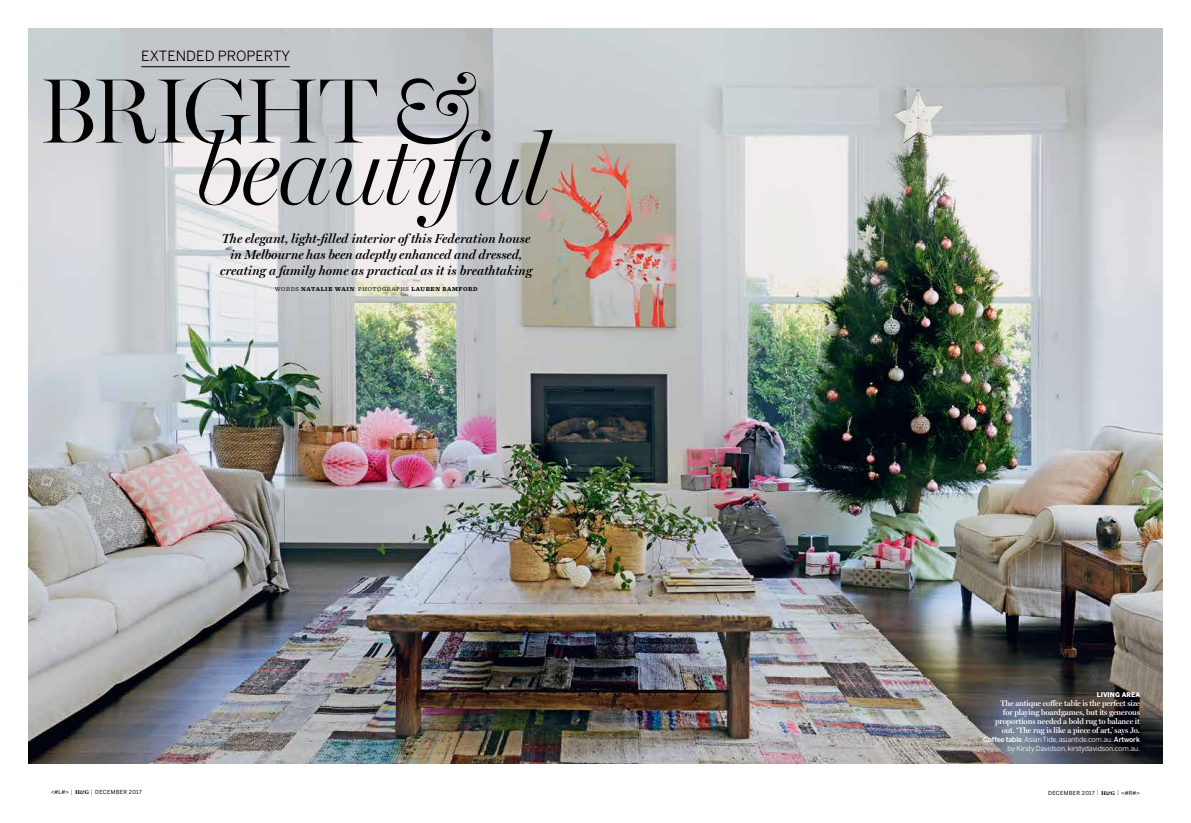
<style>
.page{position:relative;width:1191px;height:823px;background:#fff}
.page>*{position:absolute;margin:0;border:0;box-sizing:border-box;transform-origin:0 0}
.t1{font:italic 300 100px "Miller Banner";letter-spacing:-.025em;color:#000}
.t2{font:300 92px "Miller Banner";letter-spacing:-.06em;color:#000}
.t3{font:14px "Benton Sans";color:#000}
.t4{font:italic 600 13px/16px "Miller Display";letter-spacing:-.005em;color:#000;text-align:center}
.t5{font:600 8px/9px "Miller Display";letter-spacing:-.01em;color:#fff;text-align:right}
.t6{font:7px/9px "Benton Sans";letter-spacing:-.02em;color:#fff;text-align:right}
.t7{font:900 6.5px "Benton Sans";color:#fff}
.t8{font:700 6px "Sentinel";letter-spacing:.1em;color:#000}
.t9{font:5.5px "Benton Sans";letter-spacing:.05em;color:#000}
.s1{font-style:italic;font-size:104px}
.s2{font-weight:400}
.s3{font-weight:500}
.s4{font-weight:300;font-size:6px}
.s5{font-family:"Miller Text";font-weight:700}
.s6{font-family:"Miller Text";font-weight:700;font-style:italic}
</style>
<div class="page">
<img style="left:28px;top:28px;width:1134px;height:734px">
<hr style="left:141px;top:66px;width:149px;height:1px;background:#000">
<p class="t3" style="left:141px;top:47px;width:150px">EXTENDED property</p>
<h2 class="t2" style="left:38px;top:56px;width:438px">Bright <span class="s1">&amp;</span></h2>
<h1 class="t1" style="left:194px;top:111px;width:356px">beautıful</h1>
<p class="t4" style="left:220px;top:231px;width:314px">The elegant, light-filled interior of this Federation house in Melbourne has been adeptly enhanced and dressed, creating a family home as practical as it is breathtaking</p>
<p class="t8" style="left:275px;top:285px;width:204px"><span class="s2">WORDS</span> NATALIE WAIN <span class="s2">PHOTOGRAPHS</span> LAUREN BAMFORD</p>
<p class="t7" style="left:1096px;top:690px;width:45px">LIVING AREA</p>
<p class="t5" style="left:995px;top:698px;width:146px">The antique co≠ee table is the perfect size for playing boardgames, but its generous proportions needed a bold rug to balance it out. ‘The rug is like a piece of art,’ says Jo.</p>
<p class="t6" style="left:983px;top:734px;width:159px"><span class="s3">Coffee table</span>, Asian Tide, asiantide.com.au. <span class="s3">Artwork </span>by Kirsty Davidson, kirstydavidson.com.au.</p>
<p class="t9" style="left:51px;top:788px;width:92px">&lt;#L#&gt; <span class="s4">|</span> <span class="s5">H</span><span class="s6">&amp;</span><span class="s5">G</span> <span class="s4">|</span> DECEMBER 2017</p>
<p class="t9" style="left:1048px;top:788px;width:93px">DECEMBER 2017 <span class="s4">|</span> <span class="s5">H</span><span class="s6">&amp;</span><span class="s5">G</span> <span class="s4">|</span> &lt;#R#&gt;</p>
</div>
